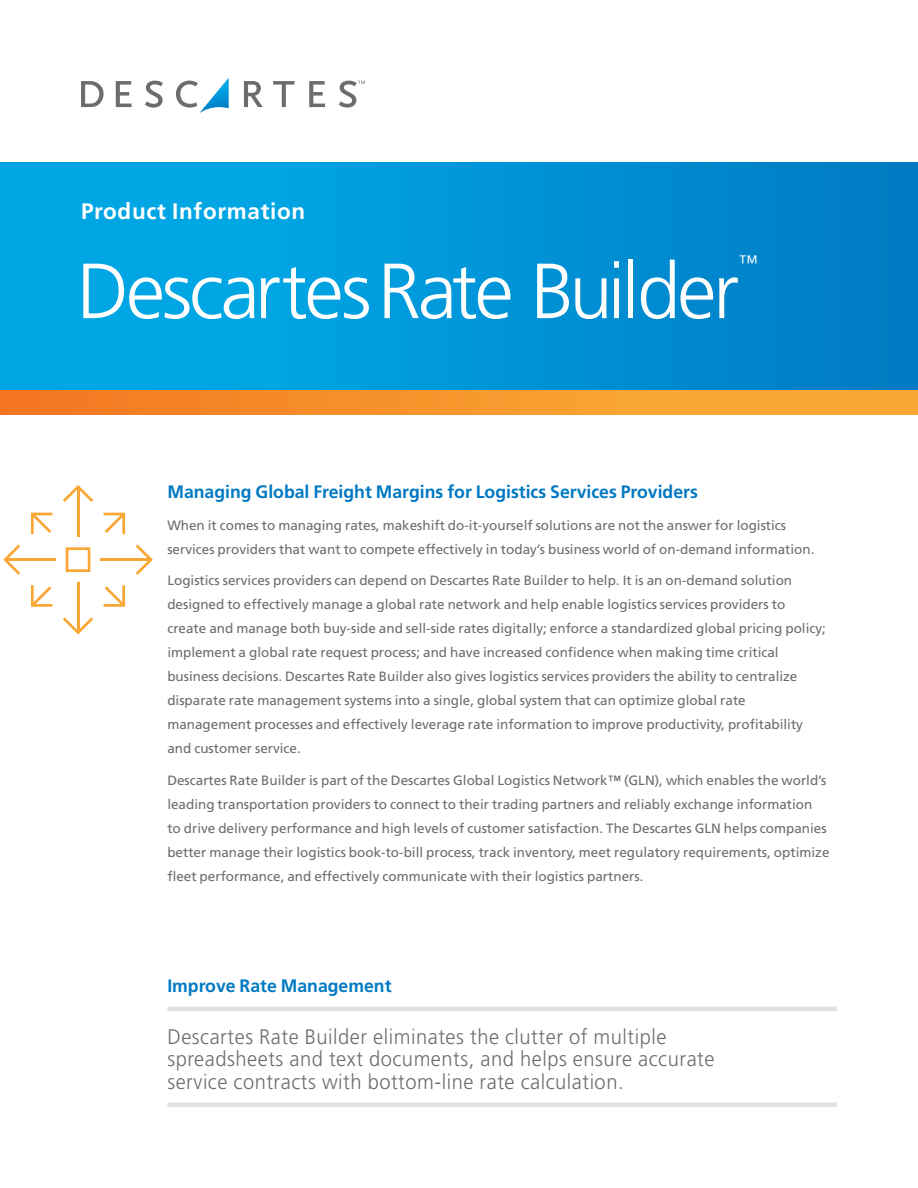
<style>
.page{position:relative;width:918px;height:1188px;background:#fff}
.page>*{position:absolute;margin:0;border:0;box-sizing:border-box;transform-origin:0 0}
.Product_Name{font:300 78px "Frutiger LT Std";letter-spacing:-.04em;color:#fff}
.Body_Copy{font:700 22.5px "Frutiger LT Std";letter-spacing:.03em;color:#fff}
.t1{font:300 21px/22.5px "Frutiger LT Std";letter-spacing:.025em;color:#6c6d70;scale:.96 1}
.Product_Name-2{font:300 19.5px "Frutiger LT Std";color:#fff}
.Box_Copy{font:700 18px "Frutiger LT Std";color:#0079c2}
.Body_Copy-2{font:13.5px "Frutiger LT Std";color:#6c6d70}
</style>
<div class="page">
<div style="left:0;top:162px;width:918px;height:229px;background:linear-gradient(to right,#00aeea,#007dc5)"></div>
<svg style="left:81px;top:81px;width:23px;height:26px"></svg>
<svg style="left:116px;top:81px;width:16px;height:26px"></svg>
<svg style="left:145px;top:81px;width:18px;height:27px"></svg>
<svg style="left:244px;top:81px;width:19px;height:26px"></svg>
<svg style="left:273px;top:81px;width:22px;height:26px"></svg>
<svg style="left:309px;top:81px;width:16px;height:26px"></svg>
<svg style="left:339px;top:81px;width:26px;height:27px"></svg>
<svg style="left:176px;top:78px;width:53px;height:35px"></svg>
<div style="left:0;top:391px;width:918px;height:23px;background:linear-gradient(to right,#f37822,#fbb037)"></div>
<svg style="left:104px;top:513px;width:21px;height:21px"></svg>
<svg style="left:31px;top:585px;width:21px;height:22px"></svg>
<svg style="left:104px;top:585px;width:21px;height:22px"></svg>
<svg style="left:31px;top:513px;width:22px;height:21px"></svg>
<svg style="left:63px;top:485px;width:30px;height:17px"></svg>
<hr style="left:77px;top:487px;width:2px;height:50px;background:#faa633">
<svg style="left:63px;top:617px;width:30px;height:17px"></svg>
<hr style="left:77px;top:582px;width:2px;height:51px;background:#faa633">
<svg style="left:136px;top:545px;width:17px;height:30px"></svg>
<hr style="left:101px;top:558px;width:50px;height:3px;background:#faa633">
<svg style="left:3px;top:544px;width:17px;height:31px"></svg>
<hr style="left:5px;top:558px;width:50px;height:3px;background:#faa633">
<svg style="left:66px;top:547px;width:24px;height:25px"></svg>
<hr style="left:167px;top:1007px;width:670px;height:4px;background:#e2e2e2">
<div style="left:167px;top:1102px;width:670px;height:5px;background:#e2e2e2"></div>
<p class="Body_Copy" style="left:81px;top:198px;width:226px">Product Information</p>
<p class="Product_Name-2" style="left:738px;top:251px;width:21px">™</p>
<p class="Product_Name" style="left:77px;top:247px;width:664px">Descartes Rate Builder</p>
<p class="Box_Copy" style="left:167px;top:482px;width:532px">Managing Global Freight Margins for Logistics Services Providers</p>
<p class="Body_Copy-2" style="left:167px;top:517px;width:620px">When it comes to managing rates, makeshift do-it-yourself solutions are not the answer for logistics</p>
<p class="Body_Copy-2" style="left:167px;top:541px;width:649px">services providers that want to compete effectively in today’s business world of on-demand information.</p>
<p class="Body_Copy-2" style="left:167px;top:573px;width:626px">Logistics services providers can depend on Descartes Rate Builder to help. It is an on-demand solution</p>
<p class="Body_Copy-2" style="left:167px;top:597px;width:619px">designed to effectively manage a global rate network and help enable logistics services providers to</p>
<p class="Body_Copy-2" style="left:167px;top:621px;width:660px">create and manage both buy-side and sell-side rates digitally; enforce a standardized global pricing policy;</p>
<p class="Body_Copy-2" style="left:167px;top:645px;width:613px">implement a global rate request process; and have increased confidence when making time critical</p>
<p class="Body_Copy-2" style="left:167px;top:669px;width:632px">business decisions. Descartes Rate Builder also gives logistics services providers the ability to centralize</p>
<p class="Body_Copy-2" style="left:167px;top:693px;width:580px">disparate rate management systems into a single, global system that can optimize global rate</p>
<p class="Body_Copy-2" style="left:167px;top:717px;width:637px">management processes and effectively leverage rate information to improve productivity, profitability</p>
<p class="Body_Copy-2" style="left:167px;top:741px;width:135px">and customer service.</p>
<p class="Body_Copy-2" style="left:167px;top:772px;width:661px">Descartes Rate Builder is part of the Descartes Global Logistics Network™ (GLN), which enables the world’s</p>
<p class="Body_Copy-2" style="left:167px;top:796px;width:647px">leading transportation providers to connect to their trading partners and reliably exchange information</p>
<p class="Body_Copy-2" style="left:167px;top:820px;width:661px">to drive delivery performance and high levels of customer satisfaction. The Descartes GLN helps companies</p>
<p class="Body_Copy-2" style="left:167px;top:844px;width:664px">better manage their logistics book-to-bill process, track inventory, meet regulatory requirements, optimize</p>
<p class="Body_Copy-2" style="left:167px;top:868px;width:478px">fleet performance, and effectively communicate with their logistics partners.</p>
<p class="Box_Copy" style="left:167px;top:975px;width:226px">Improve Rate Management</p>
<p class="t1" style="left:167px;top:1026px;width:571px">Descartes Rate Builder eliminates the clutter of multiple spreadsheets and text documents, and helps ensure accurate service contracts with bottom-line rate calculation.</p>
</div>
